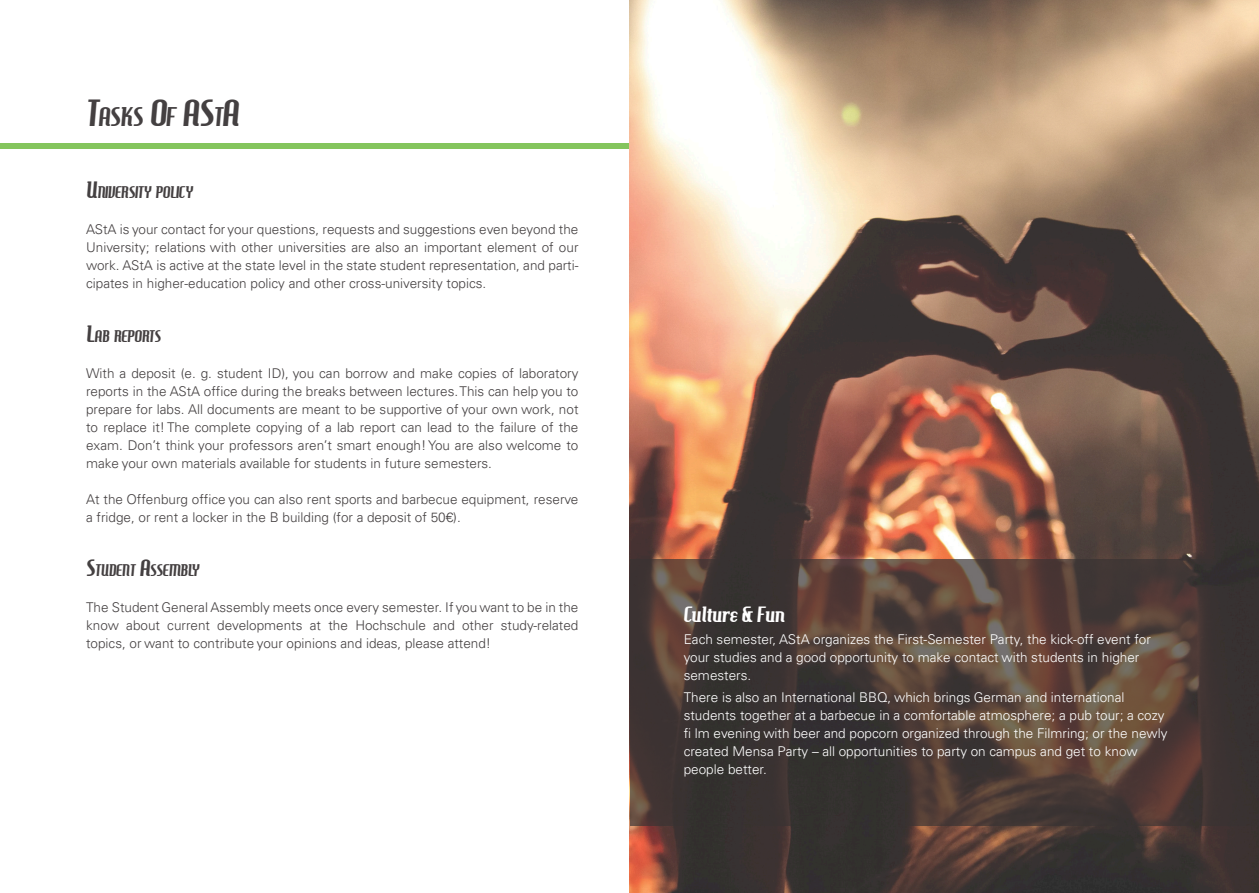
<style>
.page{position:relative;width:1259px;height:893px;background:#fff}
.page>*{position:absolute;margin:0;border:0;box-sizing:border-box;transform-origin:0 0}
.t1{font:25.65px "Hamburger Heaven";color:#444041}
.t2{font:21px "Hamburger Heaven";color:#fff}
.t3{font:16.05px "Hamburger Heaven";color:#444041}
.t4{font:300 13.5px/18px "Univers";color:#444041;text-align:justify}
.t5{font:300 13.5px/18px "Univers";color:#fff}
.s1{font-size:36px}
.s2{font-size:22.5px}
</style>
<div class="page">
<div style="left:0;top:144px;width:1259px;height:5px;background:#84c55d"></div>
<img style="left:629px;top:0;width:630px;height:893px">
<div style="left:629px;top:559px;width:630px;height:267px;background:#393333;opacity:.7"></div>
<h1 class="t1" style="left:86px;top:102px;width:154px"><span class="s1">T</span>ASKS <span class="s1">O</span>F <span class="s1">AS</span>T<span class="s1">A</span></h1>
<p class="t3" style="left:86px;top:183px;width:108px"><span class="s2">U</span>NIVERSITY POLICY</p>
<p class="t4" style="left:86px;top:221px;width:494px">AStA is your contact for your questions, requests and suggestions even beyond the University; relations with other universities are also an important element of our work. AStA is active at the state level in the state student representation, and parti&shy;cipates in higher-education policy and other cross-university topics.</p>
<p class="t3" style="left:86px;top:327px;width:76px"><span class="s2">L</span>AB REPORTS</p>
<p class="t4" style="left:86px;top:365px;width:494px">With a deposit (e. g. student ID), you can borrow and make copies of laboratory reports in the AStA office during the breaks between lectures. This can help you to prepare for labs. All documents are meant to be supportive of your own work, not to replace it! The complete copying of a lab report can lead to the failure of the exam. Don’t think your professors aren’t smart enough! You are also welcome to make your own materials available for students in future semesters.</p>
<p class="t4" style="left:86px;top:491px;width:494px">At the Offenburg office you can also rent sports and barbecue equipment, reserve a fridge, or rent a locker in the B building (for a deposit of 50€).</p>
<p class="t3" style="left:86px;top:561px;width:115px"><span class="s2">S</span>TUDENT <span class="s2">A</span>SSEMBLY</p>
<p class="t4" style="left:86px;top:599px;width:494px">The Student General Assembly meets once every semester. If you want to be in the know about current developments at the Hochschule and other study-related topics, or want to contribute your opinions and ideas, please attend!</p>
<h2 class="t2" style="left:684px;top:602px;width:103px">Culture &amp; Fun</h2>
<p class="t5" style="left:684px;top:631px;width:469px">Each semester, AStA organizes the First-Semester Party, the kick-off event for your studies and a good opportunity to make contact with students in higher semesters.</p>
<p class="t5" style="left:684px;top:690px;width:485px">There is also an International BBQ, which brings German and international students together at a barbecue in a comfortable atmosphere; a pub tour; a cozy fi lm evening with beer and popcorn organized through the Filmring; or the newly created Mensa Party – all opportunities to party on campus and get to know people better.</p>
</div>
